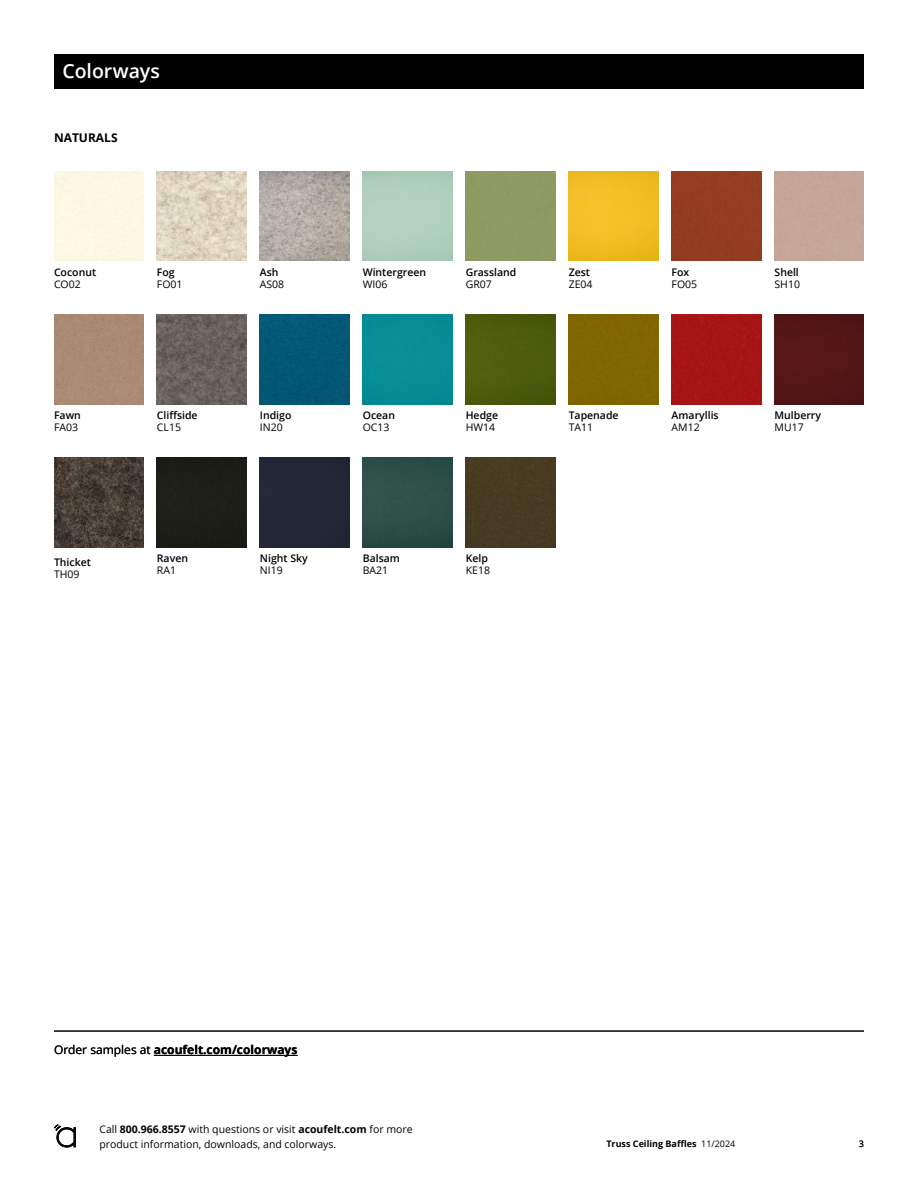
<style>
.page{position:relative;width:918px;height:1188px;background:#fff}
.page>*{position:absolute;margin:0;border:0;box-sizing:border-box;transform-origin:0 0}
.t1{font:600 19.5px "Open Sans";letter-spacing:-.005em;color:#fff}
.t2{font:700 12px "Open Sans";color:#000}
.t3{font:10.5px/15px "Open Sans";color:#000}
.t4{font:600 10.5px "Open Sans";color:#000}
.t5{font:700 9px "Open Sans";color:#000}
.t6{font:9px "Open Sans";color:#000}
.s1{font-weight:400}
.s2{font-weight:700}
</style>
<div class="page">
<svg style="left:54px;top:1124px;width:22px;height:24px"></svg>
<div style="left:54px;top:54px;width:810px;height:34px;background:#000"></div>
<img style="left:157px;top:315px;width:89px;height:89px">
<div style="left:260px;top:458px;width:89px;height:89px;background:#232736"></div>
<img style="left:157px;top:172px;width:89px;height:89px">
<div style="left:466px;top:172px;width:89px;height:89px;background:#8d9a63"></div>
<img style="left:260px;top:172px;width:89px;height:89px">
<div style="left:466px;top:458px;width:89px;height:89px;background:#473b22"></div>
<img style="left:363px;top:458px;width:89px;height:89px">
<div style="left:157px;top:458px;width:89px;height:89px;background:#1d1e18"></div>
<div style="left:260px;top:315px;width:89px;height:89px;background:#035875"></div>
<img style="left:569px;top:172px;width:89px;height:89px">
<div style="left:672px;top:172px;width:89px;height:89px;background:#943d21"></div>
<div style="left:569px;top:315px;width:89px;height:89px;background:#806601"></div>
<div style="left:672px;top:315px;width:89px;height:89px;background:#a61515"></div>
<div style="left:775px;top:315px;width:89px;height:89px;background:#541617"></div>
<div style="left:363px;top:315px;width:89px;height:89px;background:#088e97"></div>
<div style="left:466px;top:315px;width:89px;height:89px;background:#4d5b0c"></div>
<div style="left:54px;top:315px;width:89px;height:89px;background:#aa8b73"></div>
<img style="left:54px;top:458px;width:89px;height:89px">
<hr style="left:54px;top:1031px;width:810px;height:1px;background:#000">
<hr style="left:154px;top:1055px;width:143px;height:1px;background:#000">
<h1 class="t1" style="left:63px;top:57px;width:99px">Colorways</h1>
<p class="t2" style="left:54px;top:129px;width:65px">NATURALS</p>
<p class="t4" style="left:54px;top:265px;width:44px">Coconut</p>
<p class="t3" style="left:54px;top:276px;width:28px">CO02</p>
<p class="t4" style="left:157px;top:265px;width:19px">Fog</p>
<p class="t3" style="left:157px;top:276px;width:27px">FO01</p>
<p class="t4" style="left:260px;top:265px;width:20px">Ash</p>
<p class="t3" style="left:260px;top:276px;width:26px">AS08</p>
<p class="t4" style="left:363px;top:265px;width:65px">Wintergreen</p>
<p class="t3" style="left:363px;top:276px;width:26px">WI06</p>
<p class="t4" style="left:466px;top:265px;width:52px">Grassland</p>
<p class="t3" style="left:466px;top:276px;width:28px">GR07</p>
<p class="t4" style="left:569px;top:265px;width:23px">Zest</p>
<p class="t3" style="left:569px;top:276px;width:25px">ZE04</p>
<p class="t4" style="left:672px;top:265px;width:19px">Fox</p>
<p class="t3" style="left:672px;top:276px;width:27px">FO05</p>
<p class="t4" style="left:775px;top:265px;width:26px">Shell</p>
<p class="t3" style="left:775px;top:276px;width:27px">SH10</p>
<p class="t4" style="left:54px;top:408px;width:28px">Fawn</p>
<p class="t3" style="left:54px;top:419px;width:26px">FA03</p>
<p class="t4" style="left:157px;top:408px;width:42px">Cliffside</p>
<p class="t3" style="left:157px;top:419px;width:26px">CL15</p>
<p class="t4" style="left:260px;top:408px;width:33px">Indigo</p>
<p class="t3" style="left:260px;top:419px;width:24px">IN20</p>
<p class="t4" style="left:363px;top:408px;width:34px">Ocean</p>
<p class="t3" style="left:363px;top:419px;width:28px">OC13</p>
<p class="t4" style="left:466px;top:408px;width:34px">Hedge</p>
<p class="t3" style="left:466px;top:419px;width:31px">HW14</p>
<p class="t4" style="left:569px;top:408px;width:51px">Tapenade</p>
<p class="t3" style="left:569px;top:419px;width:26px">TA11</p>
<p class="t4" style="left:672px;top:408px;width:49px">Amaryllis</p>
<p class="t3" style="left:672px;top:419px;width:30px">AM12</p>
<p class="t4" style="left:775px;top:408px;width:48px">Mulberry</p>
<p class="t3" style="left:775px;top:419px;width:31px">MU17</p>
<p class="t4" style="left:54px;top:555px;width:38px">Thicket</p>
<p class="t3" style="left:54px;top:566px;width:27px">TH09</p>
<p class="t4" style="left:157px;top:551px;width:33px">Raven</p>
<p class="t3" style="left:157px;top:563px;width:21px">RA1</p>
<p class="t4" style="left:260px;top:551px;width:49px">Night Sky</p>
<p class="t3" style="left:260px;top:563px;width:24px">NI19</p>
<p class="t4" style="left:363px;top:551px;width:39px">Balsam</p>
<p class="t3" style="left:363px;top:563px;width:27px">BA21</p>
<p class="t4" style="left:466px;top:551px;width:24px">Kelp</p>
<p class="t3" style="left:466px;top:563px;width:26px">KE18</p>
<p class="t2" style="left:54px;top:1042px;width:245px"><span class="s1">Order samples at</span> acoufelt.com/colorways</p>
<p class="t3" style="left:99px;top:1121px;width:315px">Call <span class="s2">800.966.8557</span> with questions or visit <span class="s2">acoufelt.com</span> for more product information, downloads, and colorways.</p>
<p class="t5" style="left:606px;top:1138px;width:130px">Truss Ceiling Baffles <span class="s1">11/2024</span></p>
<p class="t6" style="left:859px;top:1138px;width:7px">3</p>
</div>
